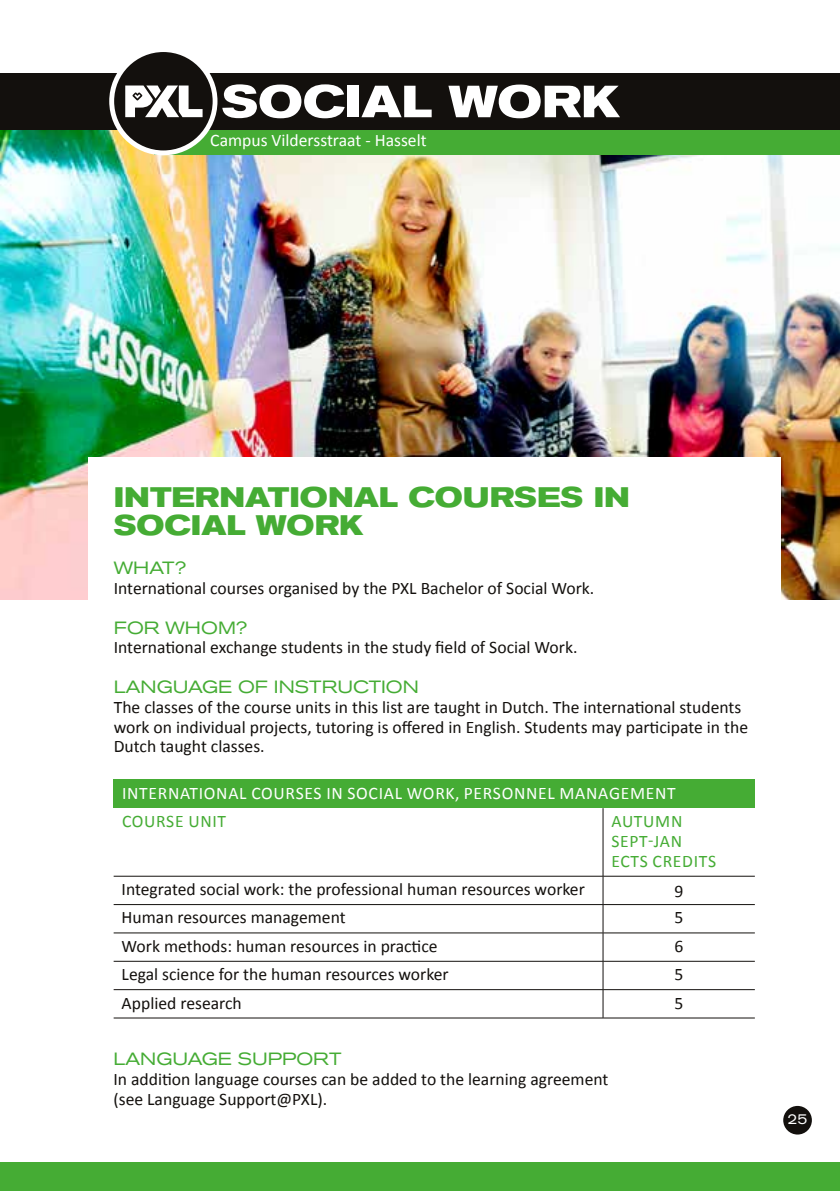
<style>
.page{position:relative;width:840px;height:1191px;background:#fff}
.page>*{position:absolute;margin:0;border:0;box-sizing:border-box;transform-origin:0 0}
.t1{font:700 expanded 28px/28px "Akzidenz Grotesk BQ";color:#45ac34}
.t2{font:17.6px/19.8px "Calibri";color:#13100d}
.t3{font:17.6px "Calibri";letter-spacing:.04em;color:#fff}
.t4{font:expanded 17.6px "Akzidenz Grotesk BQ";color:#45ac34}
.t5{font:17.6px/19.8px "Calibri";letter-spacing:.04em;color:#45ac34}
.t6{font:17.6px "Calibri";color:#fff}
.t7{font:expanded 14px "Akzidenz Grotesk BQ";color:#fff}
</style>
<div class="page">
<div style="left:782px;top:1106px;width:29px;height:28px;background:#13100d;border-radius:50%"></div>
<img style="left:0;top:130px;width:839px;height:470px">
<div style="left:155px;top:126px;width:684px;height:29px;background:#45ac34"></div>
<div style="left:0;top:73px;width:839px;height:57px;background:#13100d"></div>
<svg style="left:109px;top:47px;width:108px;height:108px;fill:#fff"></svg>
<div style="left:114px;top:52px;width:98px;height:98px;background:#13100d;border-radius:50%"></div>
<svg style="left:125px;top:85px;width:77px;height:32px"></svg>
<svg style="left:222px;top:84px;width:122px;height:34px"></svg>
<div style="left:347px;top:86px;width:11px;height:31px;background:#fff"></div>
<svg style="left:361px;top:86px;width:70px;height:31px"></svg>
<svg style="left:448px;top:85px;width:171px;height:33px"></svg>
<div style="left:88px;top:457px;width:692px;height:205px;background:#fff"></div>
<div style="left:114px;top:780px;width:640px;height:28px;background:#45ac34"></div>
<hr style="left:114px;top:876px;width:488px;height:1px;background:#13100d">
<hr style="left:602px;top:876px;width:152px;height:1px;background:#13100d">
<hr style="left:602px;top:808px;width:1px;height:68px;background:#13100d">
<svg style="left:602px;top:876px;width:1px;height:141px"></svg>
<hr style="left:114px;top:904px;width:488px;height:1px;background:#13100d">
<hr style="left:602px;top:904px;width:152px;height:1px;background:#13100d">
<hr style="left:114px;top:932px;width:488px;height:1px;background:#13100d">
<hr style="left:602px;top:932px;width:152px;height:1px;background:#13100d">
<hr style="left:114px;top:961px;width:488px;height:1px;background:#13100d">
<hr style="left:602px;top:961px;width:152px;height:1px;background:#13100d">
<hr style="left:114px;top:989px;width:488px;height:1px;background:#13100d">
<hr style="left:602px;top:989px;width:152px;height:1px;background:#13100d">
<hr style="left:114px;top:1017px;width:488px;height:1px;background:#13100d">
<hr style="left:602px;top:1017px;width:152px;height:1px;background:#13100d">
<div style="left:0;top:1162px;width:839px;height:29px;background:#45ac34"></div>
<p class="t6" style="left:210px;top:129px;width:218px">Campus Vildersstraat - Hasselt</p>
<h1 class="t1" style="left:114px;top:483px;width:517px">INTERNATIONAL COURSES IN<br>SOCIAL WORK</h1>
<p class="t4" style="left:114px;top:558px;width:74px">WHAT?</p>
<p class="t2" style="left:114px;top:578px;width:482px">International courses organised by the PXL Bachelor of Social Work.</p>
<p class="t4" style="left:114px;top:617px;width:135px">FOR WHOM?</p>
<p class="t2" style="left:114px;top:637px;width:465px">International exchange students in the study field of Social Work.</p>
<p class="t4" style="left:114px;top:676px;width:306px">LANGUAGE OF INSTRUCTION</p>
<p class="t2" style="left:114px;top:697px;width:635px">The classes of the course units in this list are taught in Dutch. The international students work on individual projects, tutoring is offered in English. Students may participate in the<br>Dutch taught classes.</p>
<p class="t3" style="left:122px;top:781px;width:555px">INTERNATIONAL COURSES IN SOCIAL WORK, PERSONNEL MANAGEMENT</p>
<p class="t5" style="left:122px;top:811px;width:106px">COURSE UNIT</p>
<p class="t5" style="left:611px;top:811px;width:106px">AUTUMN<br>SEPT-JAN<br>ECTS CREDITS</p>
<p class="t2" style="left:122px;top:879px;width:464px">Integrated social work: the professional human resources worker</p>
<p class="t2" style="left:674px;top:881px;width:10px">9</p>
<p class="t2" style="left:122px;top:907px;width:225px">Human resources management</p>
<p class="t2" style="left:674px;top:907px;width:10px">5</p>
<p class="t2" style="left:122px;top:936px;width:317px">Work methods: human resources in practice</p>
<p class="t2" style="left:674px;top:936px;width:10px">6</p>
<p class="t2" style="left:122px;top:964px;width:328px">Legal science for the human resources worker</p>
<p class="t2" style="left:674px;top:964px;width:10px">5</p>
<p class="t2" style="left:122px;top:992px;width:122px">Applied research</p>
<p class="t2" style="left:674px;top:992px;width:10px">5</p>
<p class="t4" style="left:113px;top:1049px;width:229px">LANGUAGE SUPPORT</p>
<p class="t2" style="left:113px;top:1069px;width:496px">In addition language courses can be added to the learning agreement (see Language Support@PXL).</p>
<p class="t7" style="left:787px;top:1111px;width:21px">25</p>
</div>
